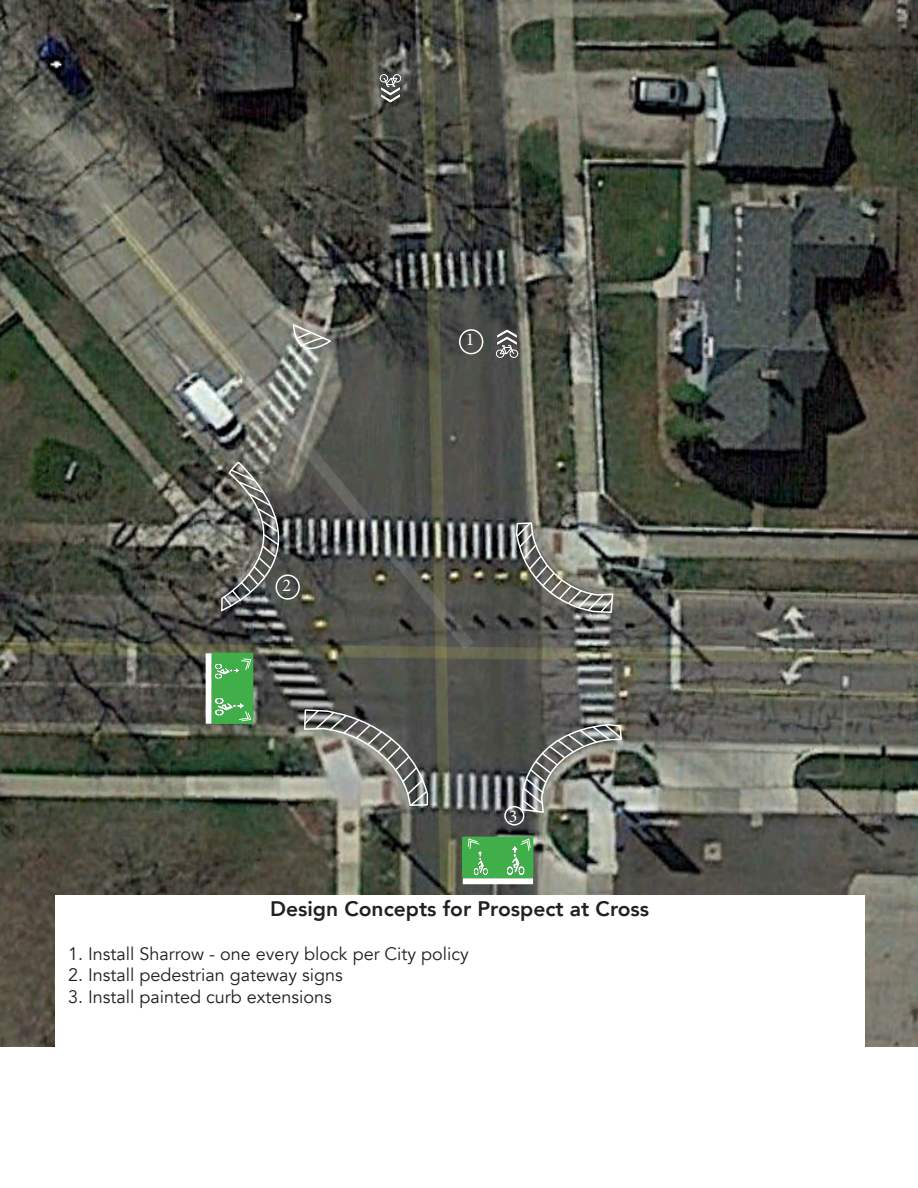
<style>
.page{position:relative;width:918px;height:1188px;background:#fff}
.page>*{position:absolute;margin:0;border:0;box-sizing:border-box;transform-origin:0 0}
.t1{font:800 21px "Avenir";color:#231f20}
.t2{font:18px "Avenir";color:#231f20}
.t3{font:18px "Minion Pro";color:#fff}
</style>
<div class="page">
<img style="left:1px;top:0;width:917px;height:1047px">
<img style="left:0;top:0;width:1px;height:1047px">
<img style="left:495px;top:329px;width:23px;height:29px">
<div style="left:459px;top:329px;width:24px;height:25px;border:2px solid #fff;border-radius:50%"></div>
<div style="left:504px;top:806px;width:20px;height:20px;border:2px solid #fff;border-radius:50%"></div>
<img style="left:379px;top:73px;width:23px;height:30px">
<div style="left:55px;top:895px;width:810px;height:153px;background:#fff"></div>
<svg style="left:303px;top:708px;width:126px;height:99px;background:#7e7e78"></svg>
<svg style="left:220px;top:462px;width:120px;height:150px;background:#60615c"></svg>
<img style="left:515px;top:521px;width:108px;height:293px">
<svg style="left:291px;top:323px;width:43px;height:41px;background:#979992"></svg>
<div style="left:463px;top:878px;width:70px;height:6px;background:#fff"></div>
<div style="left:462px;top:837px;width:71px;height:41px;background:#40ae49"></div>
<svg style="left:468px;top:838px;width:12px;height:11px"></svg>
<svg style="left:520px;top:838px;width:11px;height:14px"></svg>
<img style="left:507px;top:846px;width:19px;height:29px">
<img style="left:473px;top:851px;width:15px;height:24px">
<div style="left:206px;top:653px;width:6px;height:71px;background:#fff"></div>
<div style="left:212px;top:653px;width:41px;height:71px;background:#40ae49"></div>
<svg style="left:241px;top:658px;width:11px;height:13px"></svg>
<svg style="left:238px;top:710px;width:14px;height:12px"></svg>
<img style="left:215px;top:697px;width:29px;height:19px">
<img style="left:215px;top:664px;width:24px;height:15px">
<p class="t3" style="left:282px;top:573px;width:10px">2</p>
<p class="t3" style="left:466px;top:327px;width:10px">1</p>
<p class="t3" style="left:509px;top:804px;width:10px">3</p>
<p class="t1" style="left:270px;top:893px;width:381px">Design Concepts for Prospect at Cross</p>
<p class="t2" style="left:68px;top:943px;width:402px">1. Install Sharrow - one every block per City policy</p>
<p class="t2" style="left:68px;top:964px;width:276px">2. Install pedestrian gateway signs</p>
<p class="t2" style="left:68px;top:986px;width:265px">3. Install painted curb extensions</p>
</div>
